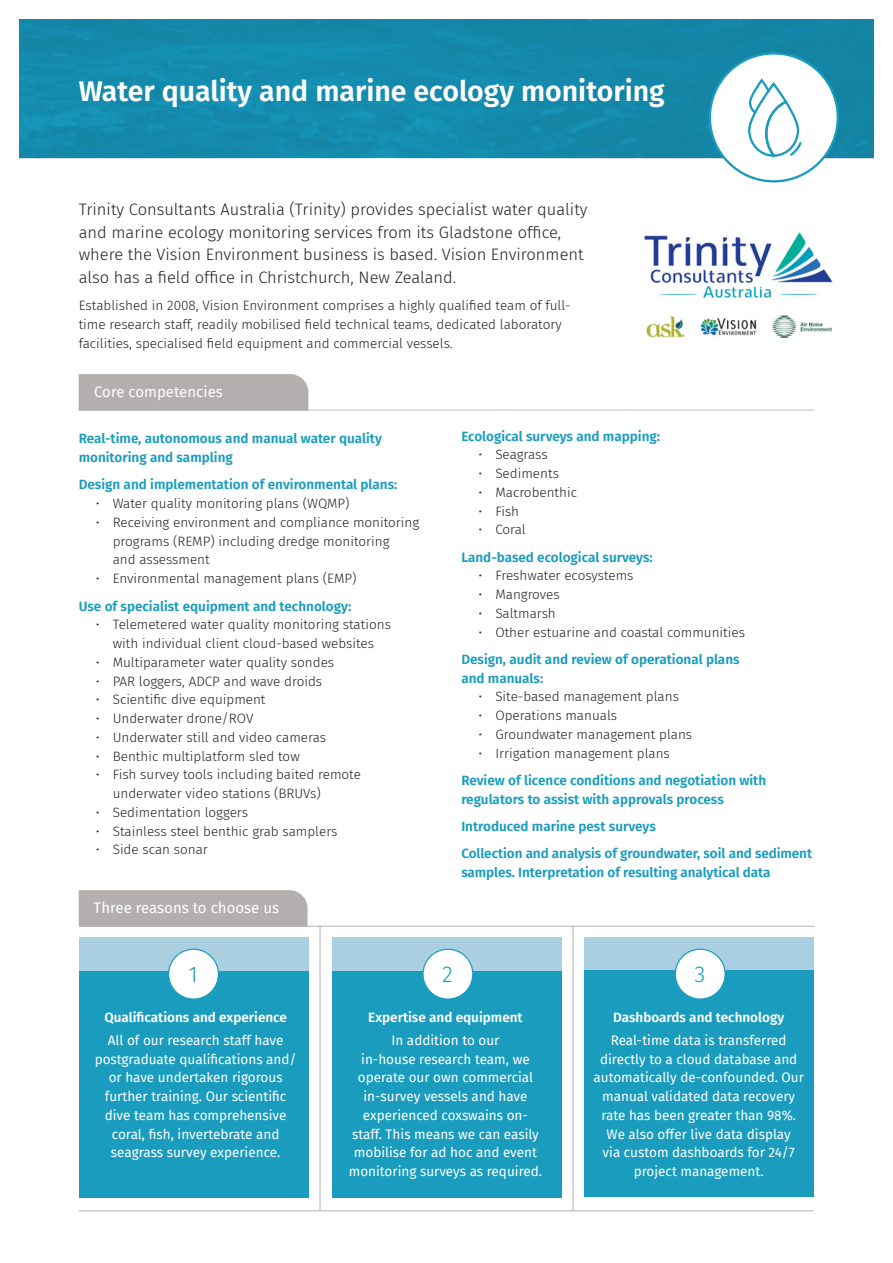
<style>
.page{position:relative;width:893px;height:1263px;background:#fff}
.page>*{position:absolute;margin:0;border:0;box-sizing:border-box;transform-origin:0 0}
.t1{font:600 28.5px "Fira Sans";color:#fff}
.t2{font:300 22.5px "Fira Sans";color:#199cbe}
.t3{font:300 16.5px/22.5px "Fira Sans";color:#231f20}
.t4{font:15px "Fira Sans";color:#fff}
.t5{font:300 13.5px/18.8px "Fira Sans";color:#231f20}
.t6{font:13.5px/18.8px "Fira Sans";color:#fff;text-align:center}
.t7{font:600 13.5px/18.8px "Fira Sans";color:#199cbe}
.t8{font:600 13.5px "Fira Sans";color:#fff}
</style>
<div class="page">
<hr style="left:79px;top:410px;width:735px;height:1px;background:#c8c5c5">
<div style="left:79px;top:374px;width:229px;height:36px;background:#b3afae"></div>
<img style="left:644px;top:232px;width:188px;height:106px">
<hr style="left:320px;top:926px;width:1px;height:285px;background:#b3afae">
<hr style="left:573px;top:926px;width:1px;height:285px;background:#b3afae">
<hr style="left:80px;top:926px;width:734px;height:1px;background:#b3afae">
<div style="left:79px;top:890px;width:229px;height:37px;background:#b3afae"></div>
<div style="left:79px;top:937px;width:229px;height:98px;background:#aacfe0"></div>
<div style="left:332px;top:937px;width:229px;height:98px;background:#aacfe0"></div>
<div style="left:585px;top:937px;width:229px;height:76px;background:#aacfe0"></div>
<div style="left:79px;top:971px;width:229px;height:226px;background:#199cbe"></div>
<div style="left:332px;top:971px;width:229px;height:226px;background:#199cbe"></div>
<div style="left:585px;top:971px;width:229px;height:226px;background:#199cbe"></div>
<div style="left:169px;top:949px;width:49px;height:50px;background:#fff;border-radius:50%"></div>
<div style="left:168px;top:949px;width:51px;height:51px;border:1px solid #199cbe;border-radius:50%"></div>
<div style="left:423px;top:949px;width:50px;height:50px;background:#fff;border-radius:50%"></div>
<div style="left:422px;top:949px;width:51px;height:51px;border:1px solid #199cbe;border-radius:50%"></div>
<div style="left:675px;top:949px;width:50px;height:50px;background:#fff;border-radius:50%"></div>
<div style="left:675px;top:949px;width:51px;height:51px;border:1px solid #199cbe;border-radius:50%"></div>
<hr style="left:79px;top:1210px;width:734px;height:1px;background:#b3afae">
<div style="left:19px;top:19px;width:855px;height:139px;background:#1489aa"></div>
<div style="left:710px;top:53px;width:128px;height:128px;background:#fff;border-radius:50%"></div>
<svg style="left:748px;top:80px;width:54px;height:77px"></svg>
<h1 class="t1" style="left:79px;top:68px;width:587px">Water quality and marine ecology monitoring</h1>
<p class="t3" style="left:79px;top:198px;width:510px">Trinity Consultants Australia (Trinity) provides specialist water quality and marine ecology monitoring services from its Gladstone office, where the Vision Environment business is based. Vision Environment also has a field office in Christchurch, New Zealand.</p>
<p class="t5" style="left:79px;top:296px;width:493px">Established in 2008, Vision Environment comprises a highly qualified team of full&shy;time research staff, readily mobilised field technical teams, dedicated laboratory facilities, specialised field equipment and commercial vessels.</p>
<p class="t4" style="left:94px;top:380px;width:130px">Core competencies</p>
<p class="t7" style="left:79px;top:429px;width:305px">Real-time, autonomous and manual water quality monitoring and sampling</p>
<p class="t7" style="left:79px;top:475px;width:320px">Design and implementation of environmental plans:</p>
<p class="t5" style="left:96px;top:494px;width:255px">• Water quality monitoring plans (WQMP)</p>
<p class="t5" style="left:113px;top:513px;width:308px;text-indent:-17px">• Receiving environment and compliance monitoring programs (REMP) including dredge monitoring<br>and assessment</p>
<p class="t5" style="left:96px;top:569px;width:262px">• Environmental management plans (EMP)</p>
<p class="t7" style="left:79px;top:596px;width:274px">Use of specialist equipment and technology:</p>
<p class="t5" style="left:96px;top:615px;width:297px;text-align:center">• Telemetered water quality monitoring stations with individual client cloud-based websites</p>
<p class="t5" style="left:96px;top:653px;width:240px">• Multiparameter water quality sondes</p>
<p class="t5" style="left:96px;top:671px;width:228px">• PAR loggers, ADCP and wave droids</p>
<p class="t5" style="left:96px;top:690px;width:171px">• Scientific dive equipment</p>
<p class="t5" style="left:96px;top:709px;width:159px">• Underwater drone/ROV</p>
<p class="t5" style="left:96px;top:728px;width:232px">• Underwater still and video cameras</p>
<p class="t5" style="left:96px;top:746px;width:206px">• Benthic multiplatform sled tow</p>
<p class="t5" style="left:113px;top:765px;width:250px;text-indent:-17px">• Fish survey tools including baited remote underwater video stations (BRUVs)</p>
<p class="t5" style="left:96px;top:803px;width:154px">• Sedimentation loggers</p>
<p class="t5" style="left:96px;top:821px;width:243px">• Stainless steel benthic grab samplers</p>
<p class="t5" style="left:96px;top:840px;width:114px">• Side scan sonar</p>
<p class="t4" style="left:94px;top:896px;width:187px">Three reasons to choose us</p>
<p class="t7" style="left:461px;top:426px;width:200px">Ecological surveys and mapping:</p>
<p class="t5" style="left:478px;top:445px;width:71px">• Seagrass</p>
<p class="t5" style="left:478px;top:464px;width:82px">• Sediments</p>
<p class="t5" style="left:478px;top:483px;width:100px">• Macrobenthic</p>
<p class="t5" style="left:478px;top:501px;width:42px">• Fish</p>
<p class="t5" style="left:478px;top:520px;width:49px">• Coral</p>
<p class="t7" style="left:461px;top:547px;width:193px">Land-based ecological surveys:</p>
<p class="t5" style="left:478px;top:566px;width:157px">• Freshwater ecosystems</p>
<p class="t5" style="left:478px;top:585px;width:83px">• Mangroves</p>
<p class="t5" style="left:478px;top:604px;width:79px">• Saltmarsh</p>
<p class="t5" style="left:478px;top:622px;width:268px">• Other estuarine and coastal communities</p>
<p class="t7" style="left:461px;top:649px;width:280px">Design, audit and review of operational plans and manuals:</p>
<p class="t5" style="left:478px;top:687px;width:202px">• Site-based management plans</p>
<p class="t5" style="left:478px;top:706px;width:140px">• Operations manuals</p>
<p class="t5" style="left:478px;top:725px;width:215px">• Groundwater management plans</p>
<p class="t5" style="left:478px;top:743px;width:193px">• Irrigation management plans</p>
<p class="t7" style="left:461px;top:770px;width:306px">Review of licence conditions and negotiation with regulators to assist with approvals process</p>
<p class="t7" style="left:461px;top:812px;width:352px;line-height:27.3px">Introduced marine pest surveys<br>Collection and analysis of groundwater, soil and sediment</p>
<p class="t7" style="left:461px;top:862px;width:311px">samples. Interpretation of resulting analytical data</p>
<h2 class="t2" style="left:188px;top:958px;width:11px">1</h2>
<h2 class="t2" style="left:442px;top:958px;width:12px">2</h2>
<h2 class="t2" style="left:694px;top:958px;width:12px">3</h2>
<p class="t8" style="left:104px;top:1006px;width:184px">Qualifications and experience</p>
<p class="t6" style="left:95px;top:1030px;width:203px">All of our research staff have postgraduate qualifications and/ or have undertaken rigorous further training. Our scientific dive team has comprehensive coral, fish, invertebrate and seagrass survey experience.</p>
<p class="t8" style="left:368px;top:1006px;width:156px">Expertise and equipment</p>
<p class="t6" style="left:349px;top:1030px;width:195px">In addition to our<br>in-house research team, we operate our own commercial in-survey vessels and have experienced coxswains on&shy;staff. This means we can easily mobilise for ad hoc and event monitoring surveys as required.</p>
<p class="t8" style="left:613px;top:1006px;width:173px">Dashboards and technology</p>
<p class="t6" style="left:593px;top:1030px;width:212px">Real-time data is transferred directly to a cloud database and automatically de-confounded. Our manual validated data recovery rate has been greater than 98%.<br>We also offer live data display<br>via custom dashboards for 24/7 project management.</p>
</div>
